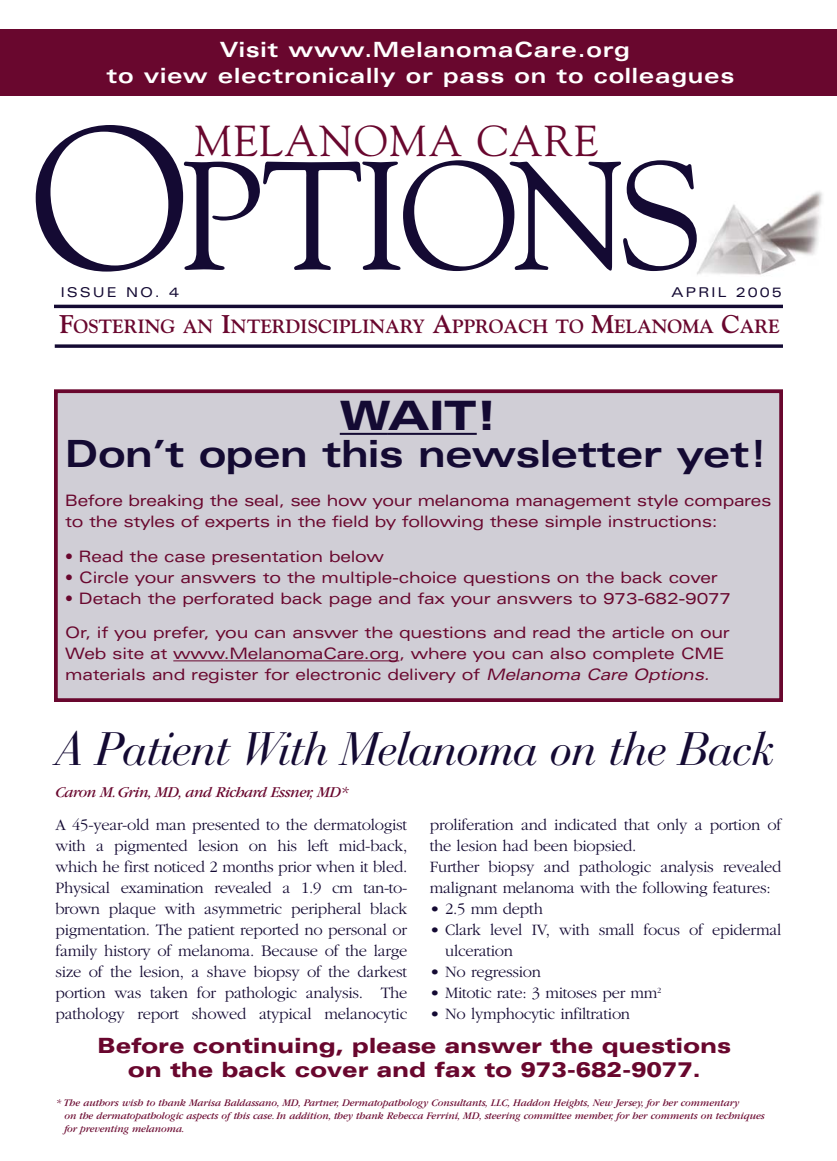
<style>
.page{position:relative;width:837px;height:1161px;background:#fff}
.page>*{position:absolute;margin:0;border:0;box-sizing:border-box;transform-origin:0 0}
.t1{font:153px "Goudy";letter-spacing:-.05em;color:#140a33}
.t2{font:italic 46.5px "Bauer Bodoni";letter-spacing:-.035em;color:#140a33}
.t3{font:43.2px "Goudy";letter-spacing:.03em;color:#69072e}
.t4{font:900 expanded 40.5px "Univers";color:#140a33}
.t5{font:700 expanded 37.5px "Univers";letter-spacing:-.015em;color:#140a33}
.t6{font:900 expanded 21px/24px "Univers";letter-spacing:-.01em;color:#69072e;text-align:center}
.t7{font:700 expanded 21px/25.5px "Univers";letter-spacing:.035em;color:#fff;text-align:center}
.t8{font:700 19.2px "Goudy";letter-spacing:-.01em;color:#69072e}
.t9{font:300 16.5px/21px "Garamond";letter-spacing:-.015em;color:#140a33}
.t10{font:expanded 15.75px/21px "Univers";letter-spacing:-.015em;color:#69072e}
.t11{font:italic 15.75px "Garamond";letter-spacing:-.035em;color:#69072e}
.t12{font:expanded 13.5px "Univers";letter-spacing:.15em;color:#140a33}
.t13{font:italic 10.5px/12.6px "Garamond";letter-spacing:-.005em;color:#69072e}
.s1{font-size:202.5px}
.s2{font-size:25.5px}
.s3{font-style:italic}
</style>
<div class="page">
<div style="left:0;top:29px;width:837px;height:66px;background:#69072e"></div>
<div style="left:56px;top:391px;width:725px;height:309px;background:#d0ced6"></div>
<hr style="left:340px;top:433px;width:48px;height:2px;background:#140a33">
<hr style="left:388px;top:433px;width:89px;height:2px;background:#140a33">
<hr style="left:173px;top:660px;width:51px;height:1px;background:#69072e">
<hr style="left:224px;top:660px;width:140px;height:1px;background:#69072e">
<hr style="left:364px;top:660px;width:35px;height:1px;background:#69072e">
<div style="left:54px;top:389px;width:729px;height:313px;border:4px solid #69072e"></div>
<img style="left:697px;top:191px;width:126px;height:84px">
<svg style="left:55px;top:344px;width:728px;height:4px;background:#342b4e"></svg>
<hr style="left:54px;top:305px;width:729px;height:3px;background:#140a33">
<p class="t7" style="left:106px;top:39px;width:630px">Visit www.MelanomaCare.org<br>to view electronically or pass on to colleagues</p>
<h3 class="t3" style="left:194px;top:124px;width:406px">MELANOMA CARE</h3>
<h1 class="t1" style="left:31px;top:155px;width:674px"><span class="s1">O</span>PTIONS</h1>
<p class="t12" style="left:672px;top:288px;width:112px">APRIL 2005</p>
<p class="t12" style="left:61px;top:288px;width:120px">ISSUE NO. 4</p>
<p class="t8" style="left:59px;top:319px;width:722px"><span class="s2">F</span>OSTERING AN <span class="s2">I</span>NTERDISCIPLINARY <span class="s2">A</span>PPROACH TO <span class="s2">M</span>ELANOMA <span class="s2">C</span>ARE</p>
<h3 class="t4" style="left:340px;top:401px;width:159px">WAIT!</h3>
<h3 class="t5" style="left:65px;top:440px;width:705px">Don’t open this newsletter yet!</h3>
<p class="t10" style="left:65px;top:492px;width:708px">Before breaking the seal, see how your melanoma management style compares to the styles of experts in the field by following these simple instructions:</p>
<p class="t10" style="left:65px;top:547px;width:320px">• Read the case presentation below</p>
<p class="t10" style="left:65px;top:568px;width:654px">• Circle your answers to the multiple-choice questions on the back cover</p>
<p class="t10" style="left:65px;top:582px;width:667px;line-height:34.5px">• Detach the perforated back page and fax your answers to 973-682-9077<br>Or, if you prefer, you can answer the questions and read the article on our</p>
<p class="t10" style="left:65px;top:645px;width:661px">Web site at www.MelanomaCare.org, where you can also complete CME materials and register for electronic delivery of <span class="s3">Melanoma Care Options.</span></p>
<h2 class="t2" style="left:56px;top:730px;width:720px">A Patient With Melanoma on the Back</h2>
<p class="t11" style="left:56px;top:787px;width:295px">Caron M.Grin, MD, and Richard Essner, MD*</p>
<p class="t9" style="left:56px;top:815px;width:353px;text-align:justify">A 45-year-old man presented to the dermatologist with a pigmented lesion on his left mid-back, which he first noticed 2 months prior when it bled.<br>Physical examination revealed a 1.9 cm tan-to&shy;brown plaque with asymmetric peripheral black pigmentation. The patient reported no personal or family history of melanoma. Because of the large size of the lesion, a shave biopsy of the darkest portion was taken for pathologic analysis. The pathology report showed atypical melanocytic</p>
<p class="t9" style="left:430px;top:815px;width:353px">proliferation and indicated that only a portion of the lesion had been biopsied.<br>Further biopsy and pathologic analysis revealed malignant melanoma with the following features:</p>
<p class="t9" style="left:430px;top:899px;width:115px">• 2.5 mm depth</p>
<p class="t9" style="left:445px;top:920px;width:338px;text-indent:-15px">• Clark level IV, with small focus of epidermal ulceration</p>
<p class="t9" style="left:430px;top:962px;width:113px">• No regression</p>
<p class="t9" style="left:430px;top:983px;width:233px">• Mitotic rate: 3 mitoses per mm<sup>2</sup></p>
<p class="t9" style="left:430px;top:1004px;width:202px">• No lymphocytic infiltration</p>
<p class="t6" style="left:97px;top:1035px;width:636px">Before continuing, please answer the questions on the back cover and fax to 973-682-9077.</p>
<p class="t13" style="left:64px;top:1098px;width:702px;text-indent:-9px">* The authors wish to thank Marisa Baldassano, MD, Partner, Dermatopathology Consultants, LLC, Haddon Heights, New Jersey, for her commentary<br>on the dermatopathologic aspects of this case. In addition, they thank Rebecca Ferrini, MD, steering committee member, for her comments on techniques for preventing melanoma.</p>
</div>
